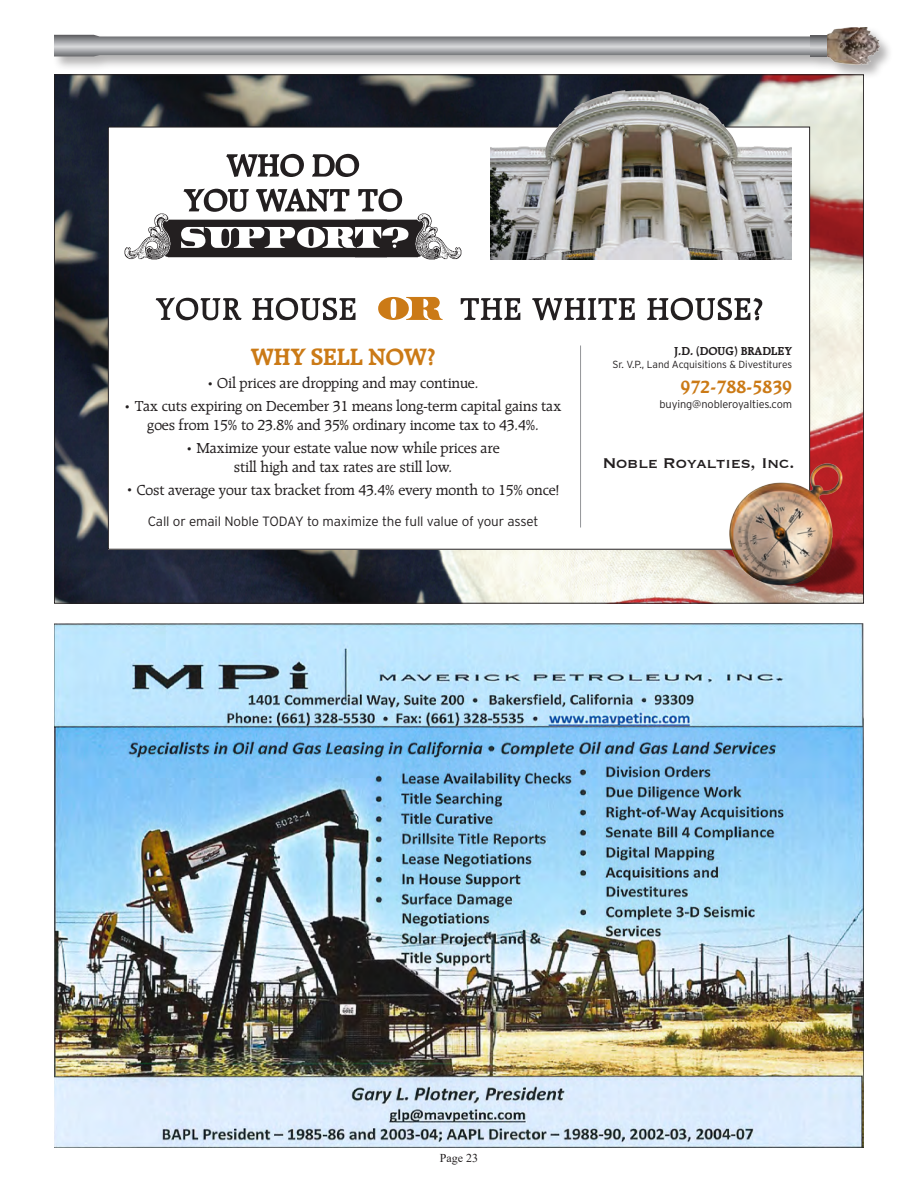
<style>
.page{position:relative;width:918px;height:1188px;background:#fff}
.page>*{position:absolute;margin:0;border:0;box-sizing:border-box;transform-origin:0 0}
.t1{font:700 25.5px "Raleigh";letter-spacing:-.03em;color:#cb7a16}
.t2{font:700 19.05px "Raleigh";color:#cb7a16}
.t3{font:18.45px "Copperplate";letter-spacing:-.02em;color:#231f20}
.t4{font:15.6px/18.9px "Raleigh";letter-spacing:-.01em;color:#231f20;text-align:center}
.t5{font:300 13.5px "Interstate";letter-spacing:-.01em;color:#231f20}
.t6{font:700 12.45px "Raleigh";letter-spacing:-.01em;color:#231f20}
.t7{font:12px "Times New Roman";color:#231f20}
.t8{font:300 10.95px "Interstate";letter-spacing:-.01em;color:#231f20}
.t9{font:300 10.35px "Interstate";letter-spacing:-.01em;color:#231f20}
.s1{font-size:9.9px}
</style>
<div class="page">
<div style="left:53px;top:27px;width:841px;height:53px;background:#231f20;opacity:.35"></div>
<img style="left:822px;top:27px;width:58px;height:38px">
<svg style="left:54px;top:35px;width:757px;height:21px;background:#abacae"></svg>
<svg style="left:810px;top:36px;width:17px;height:20px"></svg>
<img style="left:56px;top:76px;width:806px;height:526px">
<div style="left:108px;top:127px;width:702px;height:422px;background:#fff"></div>
<img style="left:701px;top:462px;width:163px;height:135px">
<img style="left:490px;top:76px;width:301px;height:183px">
<img style="left:387px;top:213px;width:75px;height:47px">
<img style="left:124px;top:213px;width:263px;height:47px">
<svg style="left:181px;top:227px;width:227px;height:21px"></svg>
<svg style="left:184px;top:188px;width:218px;height:24px"></svg>
<svg style="left:226px;top:154px;width:133px;height:23px"></svg>
<svg style="left:461px;top:298px;width:301px;height:22px"></svg>
<svg style="left:378px;top:297px;width:65px;height:23px"></svg>
<svg style="left:156px;top:297px;width:200px;height:23px"></svg>
<hr style="left:580px;top:346px;width:1px;height:182px;background:#939598">
<img style="left:54px;top:624px;width:810px;height:524px">
<p class="t1" style="left:251px;top:343px;width:187px">WHY SELL NOW?</p>
<p class="t4" style="left:208px;top:374px;width:272px"><span class="s1">•</span> Oil prices are dropping and may continue.</p>
<p class="t4" style="left:125px;top:397px;width:438px"><span class="s1">•</span> Tax cuts expiring on December 31 means long-term capital gains tax goes from 15% to 23.8% and 35% ordinary income tax to 43.4%.</p>
<p class="t4" style="left:187px;top:439px;width:314px"><span class="s1">•</span> Maximize your estate value now while prices are still high and tax rates are still low.</p>
<p class="t4" style="left:127px;top:481px;width:434px"><span class="s1">•</span> Cost average your tax bracket from 43.4% every month to 15% once!</p>
<p class="t5" style="left:148px;top:514px;width:392px">Call or email Noble TODAY to maximize the full value of your asset</p>
<p class="t6" style="left:674px;top:344px;width:119px">J.D. (DOUG) BRADLEY</p>
<p class="t9" style="left:613px;top:359px;width:181px">Sr. V.P., Land Acquisitions &amp; Divestitures</p>
<p class="t2" style="left:680px;top:376px;width:113px">972-788-5839</p>
<p class="t8" style="left:660px;top:398px;width:134px">buying@nobleroyalties.com</p>
<p class="t3" style="left:602px;top:451px;width:194px">Noble Royalties, Inc.</p>
<p class="t7" style="left:440px;top:1150px;width:40px">Page 23</p>
</div>
